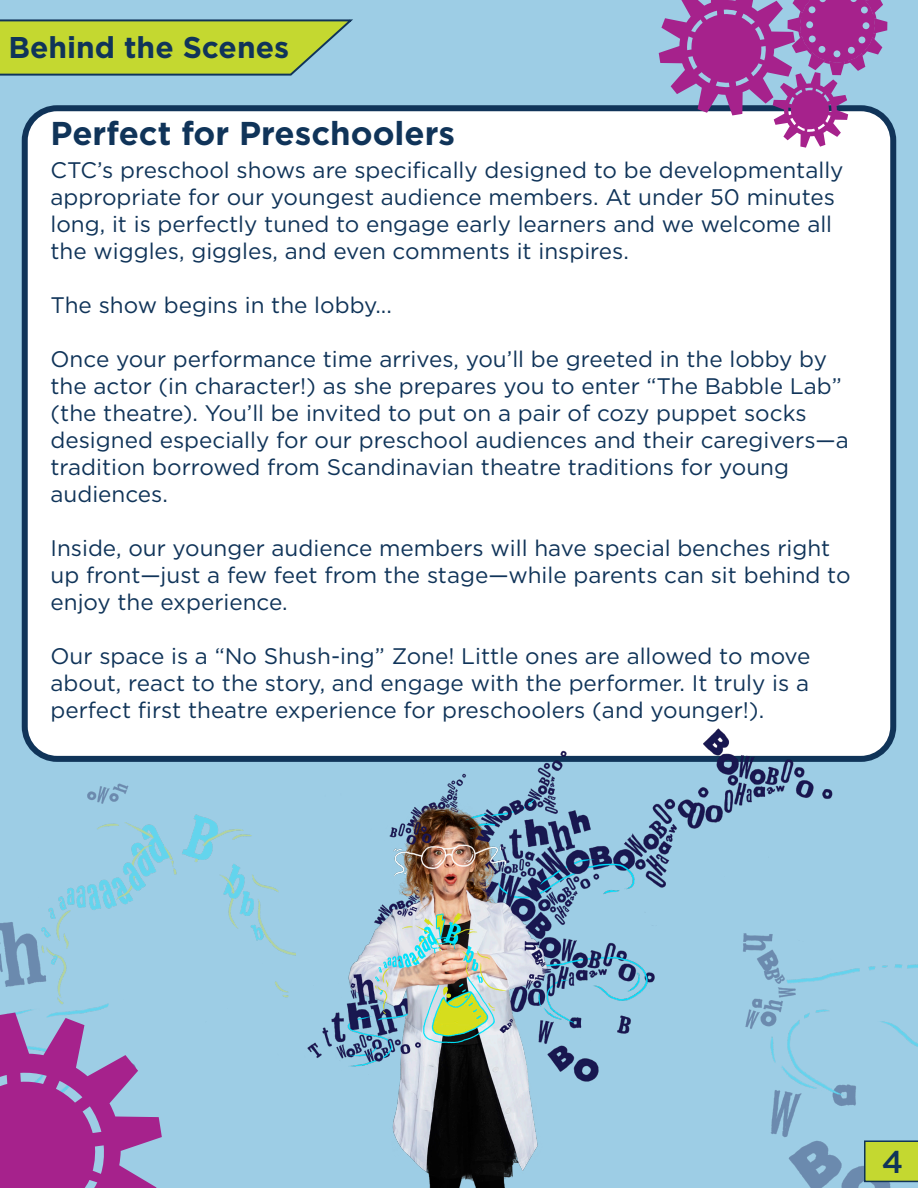
<style>
.page{position:relative;width:918px;height:1188px;background:#9dcde5}
.page>*{position:absolute;margin:0;border:0;box-sizing:border-box;transform-origin:0 0}
.t1{font:700 33px "Gotham";color:#103459}
.page_numbers{font:500 31.5px "Gotham";color:#103459}
.t2{font:700 30px "Gotham";color:#103459}
.t3{font:22.5px/27px "Gotham";color:#103459}
</style>
<div class="page">
<img style="left:837px;top:964px;width:81px;height:224px">
<div style="left:25px;top:108px;width:868px;height:651px;background:#fff;border-radius:32px"></div>
<div style="left:22px;top:105px;width:874px;height:657px;border:6px solid #103459;border-radius:32px"></div>
<svg style="left:0;top:19px;width:353px;height:57px;background:#b3cb45"></svg>
<svg style="left:863px;top:1140px;width:55px;height:43px;background:#b0c73b"></svg>
<img style="left:0;top:897px;width:60px;height:116px">
<svg style="left:0;top:1013px;width:60px;height:175px;background:#a33c9a"></svg>
<svg style="left:659px;top:0;width:228px;height:148px"></svg>
<img style="left:60px;top:728px;width:777px;height:460px">
<p class="t2" style="left:8px;top:27px;width:282px">Behind the Scenes</p>
<p class="t1" style="left:51px;top:112px;width:406px">Perfect for Preschoolers</p>
<p class="t3" style="left:51px;top:156px;width:795px">CTC’s preschool shows are specifically designed to be developmentally appropriate for our youngest audience members. At under 50 minutes long, it is perfectly tuned to engage early learners and we welcome all the wiggles, giggles, and even comments it inspires.</p>
<p class="t3" style="left:51px;top:291px;width:343px">The show begins in the lobby...</p>
<p class="t3" style="left:51px;top:345px;width:800px">Once your performance time arrives, you’ll be greeted in the lobby by the actor (in character!) as she prepares you to enter “The Babble Lab” (the theatre). You’ll be invited to put on a pair of cozy puppet socks designed especially for our preschool audiences and their caregivers—a tradition borrowed from Scandinavian theatre traditions for young audiences.</p>
<p class="t3" style="left:51px;top:534px;width:802px">Inside, our younger audience members will have special benches right up front—just a few feet from the stage—while parents can sit behind to enjoy the experience.</p>
<p class="t3" style="left:51px;top:642px;width:761px;text-align:justify">Our space is a “No Shush-ing” Zone! Little ones are allowed to move about, react to the story, and engage with the performer. It truly is a perfect first theatre experience for preschoolers (and younger!).</p>
<p class="page_numbers" style="left:882px;top:1141px;width:23px">4</p>
</div>
